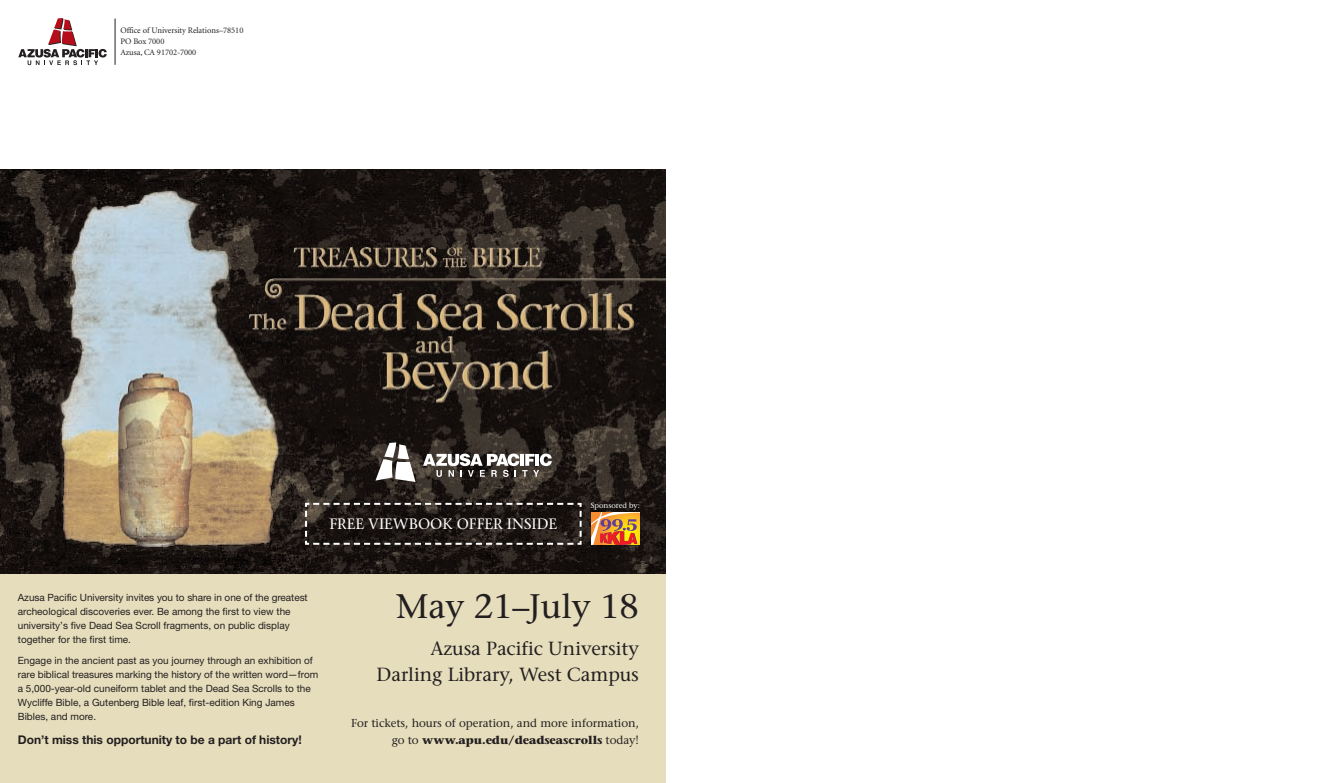
<style>
.page{position:relative;width:1332px;height:783px;background:#fff}
.page>*{position:absolute;margin:0;border:0;box-sizing:border-box;transform-origin:0 0}
.t1{font:34px "Stone Serif";letter-spacing:-.005em;color:#231f20}
.t2{font:19px/26px "Stone Serif";letter-spacing:-.005em;color:#231f20;text-align:right}
.t3{font:15px "Stone Serif";color:#fff}
.t4{font:700 12px "Helvetica Neue";color:#231f20}
.t5{font:11.5px/17px "Stone Serif";letter-spacing:-.005em;color:#231f20;text-align:right}
.t6{font:10px/14px "Helvetica Neue";color:#231f20}
.t7{font:8.5px/11px "Minion";letter-spacing:-.005em;color:#231f20}
.t8{font:7.5px "Stone Serif";color:#fff}
.s1{font-weight:700}
</style>
<div class="page">
<img style="left:0;top:170px;width:666px;height:404px">
<div style="left:0;top:574px;width:666px;height:209px;background:#e6ddbc"></div>
<svg style="left:18px;top:18px;width:89px;height:47px"></svg>
<hr style="left:115px;top:19px;width:1px;height:46px;background:#231f20">
<svg style="left:375px;top:442px;width:41px;height:40px"></svg>
<svg style="left:423px;top:454px;width:129px;height:23px"></svg>
<svg style="left:304px;top:502px;width:279px;height:44px;background:#2c2724"></svg>
<svg style="left:591px;top:513px;width:48px;height:32px;background:#e18c47"></svg>
<p class="t7" style="left:120px;top:26px;width:124px">Office of University Relations–78510<br>PO Box 7000<br>Azusa, CA 91702-7000</p>
<h3 class="t3" style="left:330px;top:518px;width:229px">FREE VIEWBOOK OFFER INSIDE</h3>
<p class="t8" style="left:591px;top:503px;width:51px">Sponsored by:</p>
<p class="t6" style="left:18px;top:592px;width:291px">Azusa Pacific University invites you to share in one of the greatest archeological discoveries ever. Be among the first to view the university’s five Dead Sea Scroll fragments, on public display together for the first time.</p>
<p class="t6" style="left:18px;top:655px;width:302px">Engage in the ancient past as you journey through an exhibition of rare biblical treasures marking the history of the written word—from a 5,000-year-old cuneiform tablet and the Dead Sea Scrolls to the Wycliffe Bible, a Gutenberg Bible leaf, first-edition King James Bibles, and more.</p>
<p class="t4" style="left:18px;top:735px;width:285px">Don’t miss this opportunity to be a part of history!</p>
<h1 class="t1" style="left:396px;top:593px;width:245px">May 21–July 18</h1>
<h2 class="t2" style="left:377px;top:637px;width:264px">Azusa Pacific University<br>Darling Library, West Campus</h2>
<p class="t5" style="left:351px;top:716px;width:289px">For tickets, hours of operation, and more information, go to <span class="s1">www.apu.edu/deadseascrolls</span> today!</p>
</div>
